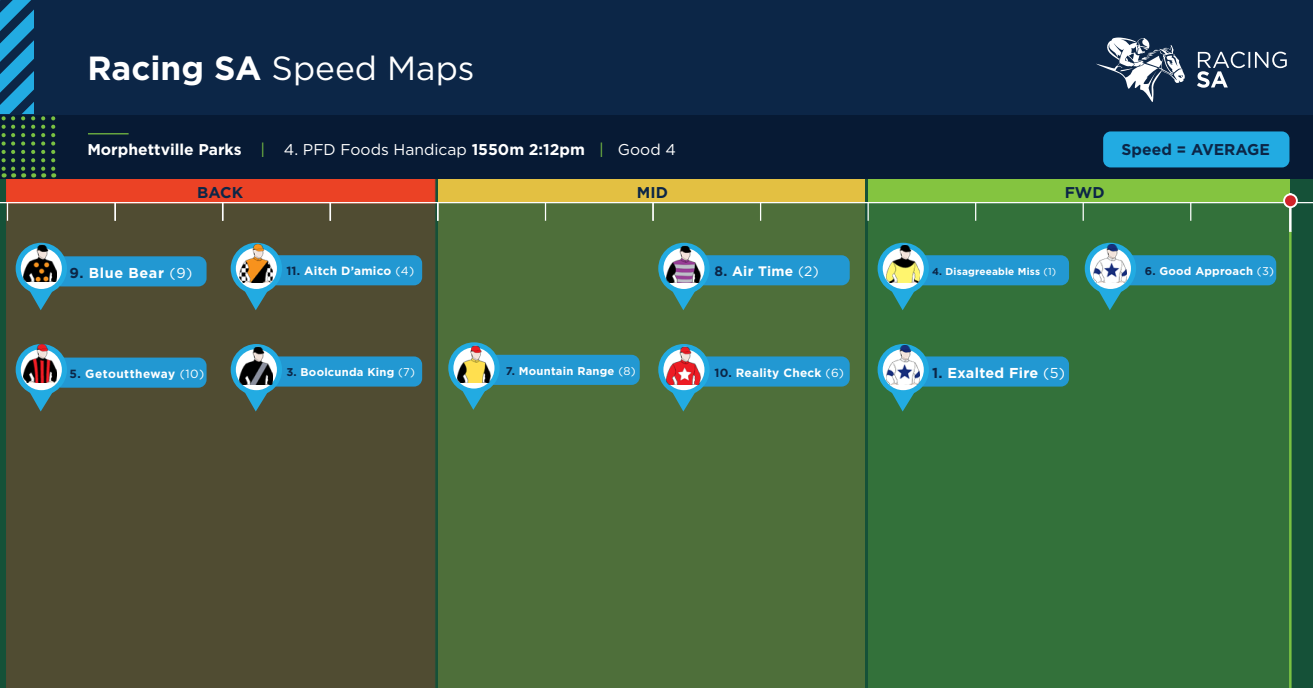
<style>
.page{position:relative;width:1313px;height:688px;background:#fff}
.page>*{position:absolute;margin:0;border:0;box-sizing:border-box;transform-origin:0 0}
.t1{font:33.5px "Gotham HTF";color:#fff}
.t2{font:700 15.62px "Gotham HTF";color:#fff}
.t3{font:700 15.62px "Gotham HTF";color:#0c2647}
.t4{font:700 14.38px "Gotham HTF";letter-spacing:.02em;color:#fff}
.t5{font:700 14.38px "Gotham HTF";letter-spacing:.04em;color:#fff}
.t6{font:700 13.75px "Gotham HTF";letter-spacing:.02em;color:#fff}
.t7{font:700 11.88px "Gotham HTF";letter-spacing:.02em;color:#fff}
.t8{font:700 11.88px "Gotham HTF";letter-spacing:.04em;color:#fff}
.t9{font:700 11.25px "Gotham HTF";letter-spacing:.02em;color:#fff}
.t10{font:700 10px "Gotham HTF";letter-spacing:.02em;color:#fff}
.s1{font-weight:700}
.s2{font-weight:400;color:#79c142}
.s3{font-weight:400}
.s4{font-family:"Gotham";font-weight:400}
.s5{color:#0c2647}
</style>
<div class="page">
<div style="left:0;top:149px;width:1312px;height:539px;background:#155138"></div>
<div style="left:6px;top:203px;width:429px;height:485px;background:#504c32"></div>
<div style="left:6px;top:178px;width:429px;height:25px;background:#eb4225;border:1px solid #eb3e26"></div>
<div style="left:438px;top:178px;width:426px;height:25px;background:#e3c042"></div>
<div style="left:868px;top:178px;width:422px;height:25px;background:#84c440"></div>
<div style="left:438px;top:203px;width:426px;height:485px;background:#4e6f3a"></div>
<div style="left:868px;top:200px;width:422px;height:488px;background:#33713a"></div>
<div style="left:0;top:0;width:1312px;height:178px;background:#0c2647"></div>
<hr style="left:0;top:202px;width:1312px;height:1px;background:#fff">
<div style="left:0;top:115px;width:1312px;height:63px;background:#071a34"></div>
<svg style="left:545px;top:203px;width:1px;height:18px"></svg>
<hr style="left:88px;top:133px;width:41px;height:1px;background:#79c142">
<svg style="left:1197px;top:52px;width:89px;height:36px"></svg>
<svg style="left:1096px;top:37px;width:88px;height:65px"></svg>
<svg style="left:652px;top:203px;width:1px;height:18px"></svg>
<svg style="left:760px;top:203px;width:1px;height:18px"></svg>
<svg style="left:867px;top:203px;width:1px;height:18px"></svg>
<svg style="left:975px;top:203px;width:1px;height:18px"></svg>
<svg style="left:1082px;top:203px;width:1px;height:18px"></svg>
<svg style="left:1190px;top:203px;width:1px;height:18px"></svg>
<svg style="left:41px;top:116px;width:4px;height:61px"></svg>
<svg style="left:51px;top:116px;width:4px;height:61px"></svg>
<svg style="left:0;top:0;width:35px;height:177px"></svg>
<hr style="left:1289px;top:231px;width:2px;height:457px;background:#79c142">
<hr style="left:1289px;top:193px;width:2px;height:39px;background:#fff">
<div style="left:1284px;top:194px;width:12px;height:13px;background:#d1232a;border-radius:50%"></div>
<div style="left:1283px;top:193px;width:14px;height:15px;border:2px solid #fff;border-radius:50%"></div>
<svg style="left:7px;top:203px;width:1px;height:18px"></svg>
<svg style="left:114px;top:203px;width:2px;height:18px"></svg>
<svg style="left:222px;top:203px;width:1px;height:18px"></svg>
<svg style="left:329px;top:203px;width:2px;height:18px"></svg>
<svg style="left:437px;top:203px;width:1px;height:18px"></svg>
<svg style="left:16px;top:344px;width:190px;height:67px"></svg>
<img style="left:23px;top:344px;width:34px;height:39px">
<svg style="left:16px;top:243px;width:190px;height:67px"></svg>
<img style="left:23px;top:243px;width:34px;height:38px">
<svg style="left:658px;top:344px;width:191px;height:67px"></svg>
<img style="left:667px;top:346px;width:33px;height:38px">
<svg style="left:658px;top:243px;width:191px;height:67px"></svg>
<img style="left:667px;top:245px;width:33px;height:38px">
<svg style="left:231px;top:243px;width:191px;height:67px"></svg>
<img style="left:239px;top:245px;width:34px;height:38px">
<svg style="left:231px;top:344px;width:191px;height:67px"></svg>
<img style="left:239px;top:346px;width:34px;height:38px">
<svg style="left:448px;top:342px;width:192px;height:68px"></svg>
<img style="left:457px;top:344px;width:33px;height:38px">
<svg style="left:1084px;top:243px;width:192px;height:67px"></svg>
<img style="left:1093px;top:245px;width:33px;height:38px">
<svg style="left:877px;top:243px;width:192px;height:67px"></svg>
<img style="left:886px;top:245px;width:33px;height:38px">
<svg style="left:877px;top:344px;width:192px;height:67px"></svg>
<img style="left:886px;top:346px;width:33px;height:38px">
<div style="left:1103px;top:131px;width:186px;height:36px;background:#22abe2;border-radius:8px"></div>
<p class="t1" style="left:87px;top:49px;width:389px"><span class="s1">Racing SA</span> Speed Maps</p>
<p class="t2" style="left:87px;top:140px;width:590px">Morphettville Parks <span class="s2">|</span> <span class="s3">4.</span> <span class="s4">PFD Foods Handicap</span> 1550m 2:12pm <span class="s2">|</span> <span class="s4">Good 4</span></p>
<p class="t3" style="left:197px;top:184px;width:47px">BACK</p>
<p class="t3" style="left:637px;top:184px;width:33px">MID</p>
<p class="t3" style="left:1064px;top:184px;width:41px">FWD</p>
<p class="t3" style="left:1121px;top:141px;width:150px">Speed = AVERAGE</p>
<p class="t5" style="left:69px;top:264px;width:125px"><span class="s5">9.</span> Blue Bear <span class="s4">(9)</span></p>
<p class="t8" style="left:69px;top:366px;width:136px"><span class="s5">5.</span> Getouttheway <span class="s4">(10)</span></p>
<p class="t7" style="left:286px;top:264px;width:129px"><span class="s5">11.</span> Aitch D’amico <span class="s4">(4)</span></p>
<p class="t6" style="left:714px;top:263px;width:106px"><span class="s5">8.</span> Air Time <span class="s4">(2)</span></p>
<p class="t9" style="left:286px;top:366px;width:130px"><span class="s5">3.</span> Boolcunda King <span class="s4">(7)</span></p>
<p class="t9" style="left:506px;top:364px;width:131px"><span class="s5">7.</span> Mountain Range <span class="s4">(8)</span></p>
<p class="t7" style="left:714px;top:365px;width:131px"><span class="s5">10.</span> Reality Check <span class="s4">(6)</span></p>
<p class="t10" style="left:932px;top:265px;width:125px"><span class="s5">4.</span> Disagreeable Miss <span class="s4">(1)</span></p>
<p class="t9" style="left:1144px;top:264px;width:131px"><span class="s5">6.</span> Good Approach <span class="s4">(3)</span></p>
<p class="t4" style="left:932px;top:364px;width:134px"><span class="s5">1.</span> Exalted Fire <span class="s4">(5)</span></p>
</div>
